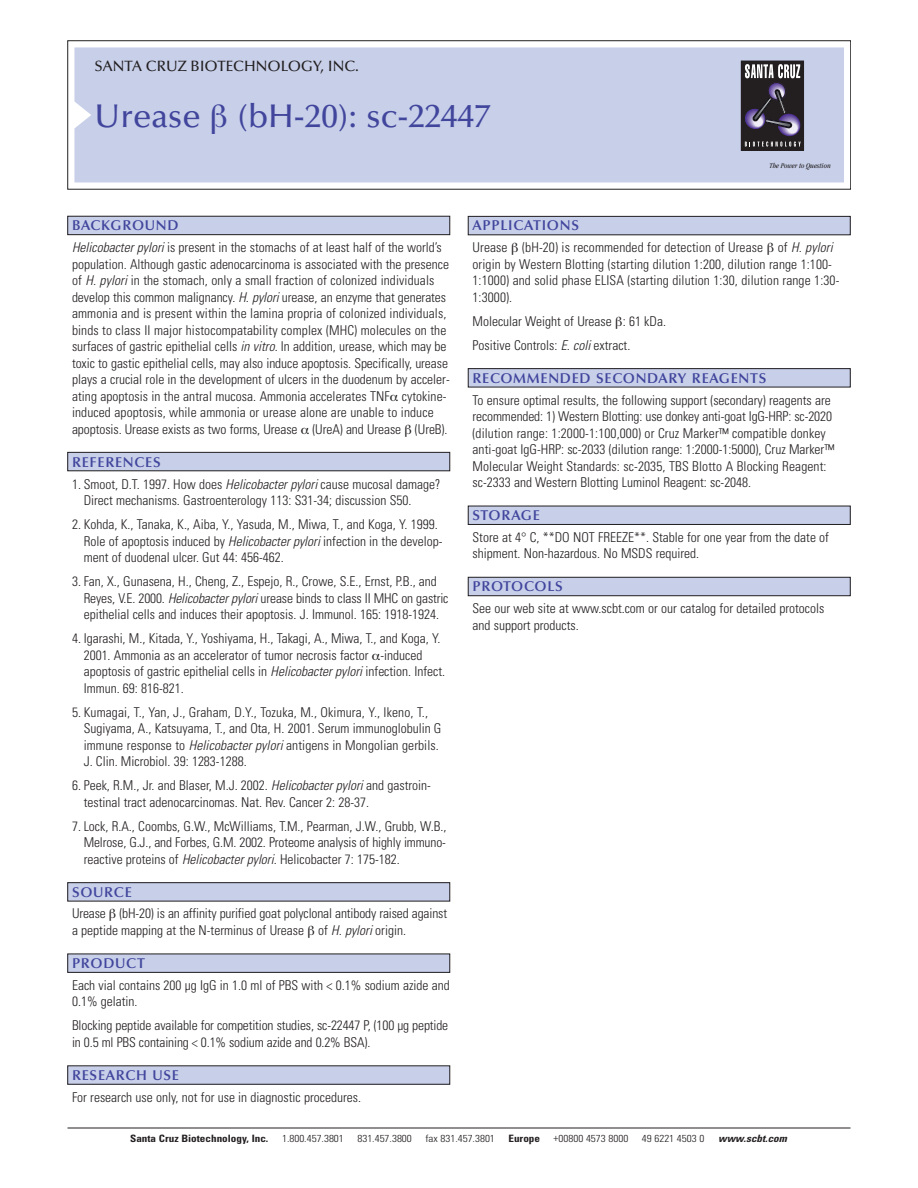
<style>
.page{position:relative;width:918px;height:1188px;background:#fff}
.page>*{position:absolute;margin:0;border:0;box-sizing:border-box;transform-origin:0 0}
.t1{font:500 33px "Optima";color:#41459c}
.t2{font:500 15px "Optima";color:#231f20}
.t3{font:600 14.25px "Optima";letter-spacing:.05em;color:#41459c}
.t4{font:300 condensed 13.5px/16.5px "Univers";color:#231f20}
.t5{font:300 condensed 10.2px "Univers";color:#231f20;scale:1.1 1}
.t6{font:700 condensed 10.2px "Univers";color:#231f20;scale:1.1 1}
.t7{font:italic 700 condensed 10.2px "Univers";color:#231f20;scale:1.1 1}
.t8{font:italic condensed 7.5px "Garamond";color:#231f20}
.s1{font-style:italic}
</style>
<div class="page">
<div style="left:468px;top:216px;width:382px;height:19px;background:#c7cfe9"></div>
<div style="left:468px;top:216px;width:382px;height:19px;border:1px solid #231f20"></div>
<div style="left:468px;top:369px;width:382px;height:18px;background:#c7cfe9"></div>
<div style="left:468px;top:368px;width:382px;height:19px;border:1px solid #231f20"></div>
<div style="left:468px;top:506px;width:382px;height:18px;background:#c7cfe9"></div>
<div style="left:468px;top:506px;width:382px;height:19px;border:1px solid #231f20"></div>
<div style="left:468px;top:577px;width:382px;height:19px;background:#c7cfe9"></div>
<div style="left:468px;top:577px;width:382px;height:19px;border:1px solid #231f20"></div>
<div style="left:74px;top:47px;width:770px;height:135px;background:#c7cfe9"></div>
<div style="left:741px;top:61px;width:62px;height:89px;background:#231f20"></div>
<div style="left:741px;top:61px;width:63px;height:90px;border:1px solid #231f20"></div>
<svg style="left:741px;top:64px;width:64px;height:83px"></svg>
<hr style="left:68px;top:1128px;width:782px;height:1px;background:#231f20">
<div style="left:68px;top:216px;width:382px;height:19px;background:#c7cfe9"></div>
<div style="left:68px;top:216px;width:382px;height:19px;border:1px solid #231f20"></div>
<div style="left:68px;top:883px;width:382px;height:18px;background:#c7cfe9"></div>
<div style="left:68px;top:882px;width:382px;height:19px;border:1px solid #231f20"></div>
<div style="left:68px;top:954px;width:382px;height:18px;background:#c7cfe9"></div>
<div style="left:68px;top:954px;width:382px;height:19px;border:1px solid #231f20"></div>
<div style="left:68px;top:1066px;width:382px;height:18px;background:#c7cfe9"></div>
<div style="left:68px;top:452px;width:382px;height:19px;background:#c7cfe9"></div>
<div style="left:68px;top:452px;width:382px;height:19px;border:1px solid #231f20"></div>
<svg style="left:212px;top:105px;width:14px;height:29px"></svg>
<p class="t2" style="left:94px;top:60px;width:266px">SANTA CRUZ BIOTECHNOLOGY, INC.</p>
<h1 class="t1" style="left:94px;top:103px;width:398px">Urease (bH-20): sc-22447</h1>
<p class="t8" style="left:769px;top:163px;width:63px">The Power to Question</p>
<p class="t3" style="left:72px;top:220px;width:108px">BACKGROUND</p>
<p class="t4" style="left:72px;top:241px;width:379px"><span class="s1">Helicobacterpylori</span>is present in the stomachs of at least half of the world’s population. Although gastic adenocarcinoma is associated with the presence of <span class="s1">H. pylori</span>in the stomach, only a small fraction of colonized individuals develop this common malignancy. <span class="s1">H.pylori</span>urease, an enzyme that generates ammonia and is present within the lamina propria of colonized individuals, binds to class II major histocompatability complex (MHC) molecules on the surfaces of gastric epithelial cells <span class="s1">in vitro</span>. In addition, urease, which may be toxic to gastic epithelial cells, may also induce apoptosis. Specifically, urease plays a crucial role in the development of ulcers in the duodenum by acceler&shy;ating apoptosis in the antral mucosa. Ammonia accelerates TNF cytokine&shy;induced apoptosis, while ammonia or urease alone are unable to induce apoptosis. Urease exists as two forms, Urease (UreA) and Urease (UreB).</p>
<p class="t3" style="left:72px;top:456px;width:90px">REFERENCES</p>
<p class="t4" style="left:84px;top:477px;width:358px;text-indent:-12px">1. Smoot, D.T. 1997. How does <span class="s1">Helicobacterpylori</span>cause mucosal damage?<br>Direct mechanisms. Gastroenterology 113: S31-34; discussion S50.</p>
<p class="t4" style="left:84px;top:517px;width:360px;text-indent:-12px">2. Kohda, K., Tanaka, K., Aiba, Y., Yasuda, M., Miwa, T., and Koga, Y. 1999.<br>Role of apoptosis induced by <span class="s1">Helicobacterpylori</span>infection in the develop&shy;ment of duodenal ulcer. Gut 44: 456-462.</p>
<p class="t4" style="left:84px;top:574px;width:366px;text-indent:-12px">3. Fan, X., Gunasena, H., Cheng, Z., Espejo, R., Crowe, S.E., Ernst, P.B., and<br>Reyes, V.E. 2000. <span class="s1">Helicobacterpylori</span>urease binds to class II MHC on gastric epithelial cells and induces their apoptosis. J. Immunol. 165: 1918-1924.</p>
<p class="t4" style="left:84px;top:631px;width:363px;text-indent:-12px">4. Igarashi, M., Kitada, Y., Yoshiyama, H., Takagi, A., Miwa, T., and Koga, Y.<br>2001. Ammonia as an accelerator of tumor necrosis factor -induced apoptosis of gastric epithelial cells in <span class="s1">Helicobacterpylori</span>infection. Infect.<br>Immun. 69: 816-821.</p>
<p class="t4" style="left:84px;top:705px;width:359px;text-indent:-12px">5. Kumagai, T., Yan, J., Graham, D.Y., Tozuka, M., Okimura, Y., Ikeno, T., Sugiyama, A., Katsuyama, T., and Ota, H. 2001. Serum immunoglobulin G immune response to <span class="s1">Helicobacter pylori</span>antigens in Mongolian gerbils.<br>J. Clin. Microbiol. 39: 1283-1288.</p>
<p class="t4" style="left:84px;top:778px;width:349px;text-indent:-12px">6. Peek, R.M., Jr. and Blaser, M.J. 2002. <span class="s1">Helicobacterpylori</span>and gastroin&shy;testinal tract adenocarcinomas. Nat. Rev. Cancer 2: 28-37.</p>
<p class="t4" style="left:84px;top:819px;width:364px;text-align:justify;text-indent:-12px">7. Lock, R.A., Coombs, G.W., McWilliams, T.M., Pearman, J.W., Grubb, W.B., Melrose, G.J., and Forbes, G.M. 2002. Proteome analysis of highly immuno&shy;reactive proteins of <span class="s1">Helicobacterpylori</span>. Helicobacter 7: 175-182.</p>
<p class="t3" style="left:72px;top:886px;width:61px">SOURCE</p>
<p class="t4" style="left:72px;top:907px;width:377px">Urease (bH-20) is an affinity purified goat polyclonal antibody raised against a peptide mapping at the N-terminus of Urease of <span class="s1">H.pylori</span>origin.</p>
<p class="t3" style="left:72px;top:957px;width:74px">PRODUCT</p>
<p class="t4" style="left:72px;top:978px;width:379px">Each vial contains 200 µg IgG in 1.0 ml of PBS with &lt; 0.1% sodium azide and<br>0.1% gelatin.</p>
<p class="t4" style="left:72px;top:1019px;width:378px">Blocking peptide available for competition studies, sc-22447 P, (100 µg peptide in 0.5 ml PBS containing &lt; 0.1% sodium azide and 0.2% BSA).</p>
<p class="t3" style="left:72px;top:1069px;width:109px">RESEARCH USE</p>
<p class="t4" style="left:72px;top:1090px;width:290px">For research use only, not for use in diagnostic procedures.</p>
<p class="t3" style="left:473px;top:220px;width:108px">APPLICATIONS</p>
<p class="t4" style="left:473px;top:241px;width:368px">Urease (bH-20) is recommended for detection of Urease of <span class="s1">H. pylori </span>origin by Western Blotting (starting dilution 1:200, dilution range 1:100- 1:1000) and solid phase ELISA (starting dilution 1:30, dilution range 1:30- 1:3000).</p>
<p class="t4" style="left:473px;top:310px;width:195px;line-height:24px">Molecular Weight of Urease : 61 kDa.<br>Positive Controls: <span class="s1">E.coli</span>extract.</p>
<p class="t3" style="left:473px;top:372px;width:295px">RECOMMENDED SECONDARY REAGENTS</p>
<p class="t4" style="left:473px;top:393px;width:363px">To ensure optimal results, the following support (secondary) reagents are recommended: 1) Western Blotting: use donkey anti-goat IgG-HRP: sc-2020 (dilution range: 1:2000-1:100,000) or Cruz Marker™ compatible donkey anti-goat IgG-HRP: sc-2033 (dilution range: 1:2000-1:5000), Cruz Marker™ Molecular Weight Standards: sc-2035, TBS Blotto A Blocking Reagent: sc-2333 and Western Blotting Luminol Reagent: sc-2048.</p>
<p class="t3" style="left:473px;top:509px;width:69px">STORAGE</p>
<p class="t4" style="left:473px;top:530px;width:358px">Store at 4° C, **DO NOT FREEZE**. Stable for one year from the date of shipment. Non-hazardous. No MSDS required.</p>
<p class="t3" style="left:473px;top:581px;width:92px">PROTOCOLS</p>
<p class="t4" style="left:473px;top:602px;width:353px">See our web site at www.scbt.com or our catalog for detailed protocols and support products.</p>
<p class="t6" style="left:130px;top:1135px;width:127px">Santa Cruz Biotechnology, Inc.</p>
<p class="t5" style="left:282px;top:1135px;width:58px">1.800.457.3801</p>
<p class="t5" style="left:357px;top:1135px;width:51px">831.457.3800</p>
<p class="t5" style="left:425px;top:1135px;width:65px">fax 831.457.3801</p>
<p class="t6" style="left:508px;top:1135px;width:30px">Europe</p>
<p class="t5" style="left:554px;top:1135px;width:69px">+00800 4573 8000</p>
<p class="t5" style="left:642px;top:1135px;width:58px">49 6221 4503 0</p>
<p class="t7" style="left:718px;top:1135px;width:66px">www.scbt.com</p>
</div>
